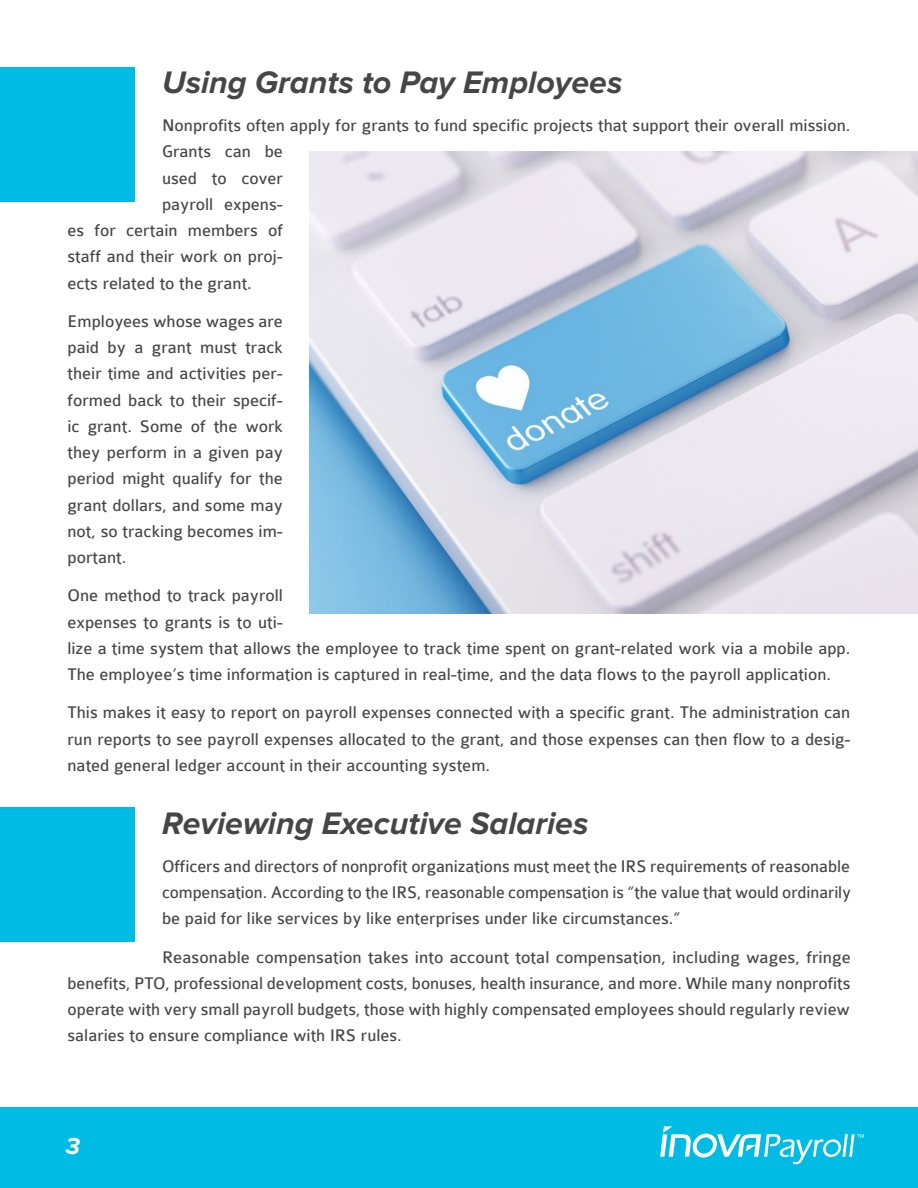
<style>
.page{position:relative;width:918px;height:1188px;background:#fff}
.page>*{position:absolute;margin:0;border:0;box-sizing:border-box;transform-origin:0 0}
.Body{font:italic 700 32.25px "Proxima Nova";color:#464547}
.t1{font:italic 700 24px "Proxima Nova";color:#fff}
.Body-2{font:18px/26.2px "Colaborate";color:#464547;text-align:justify}
</style>
<div class="page">
<div style="left:0;top:1107px;width:918px;height:81px;background:#00bce4"></div>
<svg style="left:660px;top:1126px;width:204px;height:38px"></svg>
<div style="left:0;top:68px;width:135px;height:134px;background:#00bce4"></div>
<div style="left:0;top:807px;width:135px;height:135px;background:#00bce4"></div>
<img style="left:310px;top:151px;width:608px;height:462px">
<p class="Body" style="left:162px;top:64px;width:462px">Using Grants to Pay Employees</p>
<p class="Body-2" style="left:162px;top:113px;width:690px">Nonprofits often apply for grants to fund specific projects that support their overall mission.</p>
<p class="Body-2" style="left:162px;top:139px;width:122px">Grants can be</p>
<p class="Body-2" style="left:162px;top:165px;width:122px">used to cover</p>
<p class="Body-2" style="left:162px;top:191px;width:122px">payroll expens-</p>
<p class="Body-2" style="left:68px;top:218px;width:217px">es for certain members of</p>
<p class="Body-2" style="left:68px;top:244px;width:217px">staff and their work on proj-</p>
<p class="Body-2" style="left:68px;top:270px;width:186px">ects related to the grant.</p>
<p class="Body-2" style="left:68px;top:308px;width:217px">Employees whose wages are paid by a grant must track their time and activities per&shy;formed back to their specif&shy;ic grant. Some of the work they perform in a given pay period might qualify for the grant dollars, and some may not, so tracking becomes im&shy;portant.</p>
<p class="Body-2" style="left:68px;top:583px;width:784px;text-align:left">One method to track payroll<br>expenses to grants is to uti-<br>lize a time system that allows the employee to track time spent on grant-related work via a mobile app.<br>The employee’s time information is captured in real-time, and the data flows to the payroll application.</p>
<p class="Body-2" style="left:68px;top:700px;width:784px">This makes it easy to report on payroll expenses connected with a specific grant. The administration can run reports to see payroll expenses allocated to the grant, and those expenses can then flow to a desig&shy;nated general ledger account in their accounting system.</p>
<p class="Body" style="left:162px;top:804px;width:428px">Reviewing Executive Salaries</p>
<p class="Body-2" style="left:162px;top:853px;width:691px">Officers and directors of nonprofit organizations must meet the IRS requirements of reasonable compensation. According to the IRS, reasonable compensation is “the value that would ordinarily be paid for like services by like enterprises under like circumstances.”</p>
<p class="Body-2" style="left:68px;top:944px;width:785px;text-indent:94px">Reasonable compensation takes into account total compensation, including wages, fringe benefits, PTO, professional development costs, bonuses, health insurance, and more. While many nonprofits operate with very small payroll budgets, those with highly compensated employees should regularly review salaries to ensure compliance with IRS rules.</p>
<h2 class="t1" style="left:66px;top:1133px;width:16px">3</h2>
</div>
